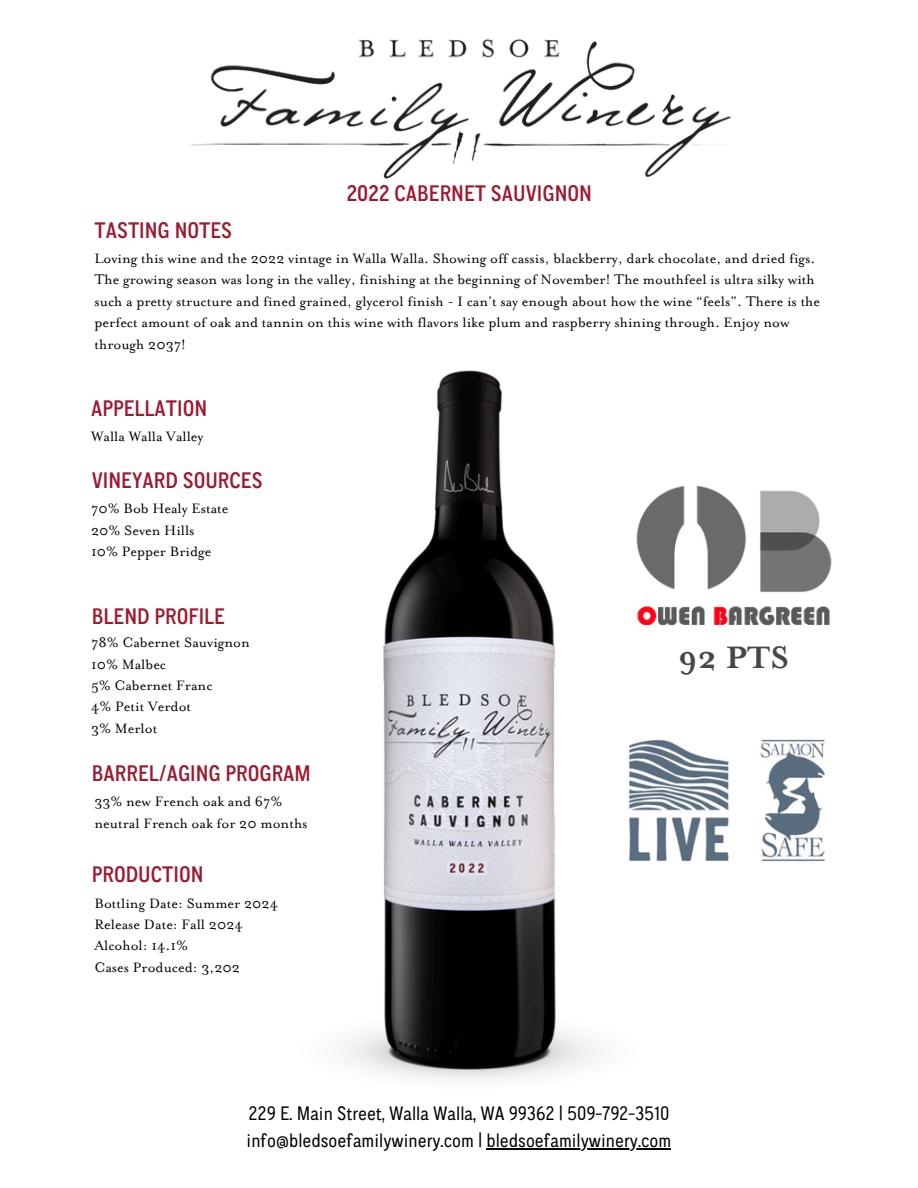
<style>
.page{position:relative;width:918px;height:1188px;background:#fff}
.page>*{position:absolute;margin:0;border:0;box-sizing:border-box;transform-origin:0 0}
.t1{font:700 36px "Mrs Eaves";color:#47464a}
.t2{font:500 22.5px "CA Normal";color:#9c1b30}
.t3{font:19.5px/27px "CA Normal";color:#000}
.t4{font:15.75px/21.3px "Mrs Eaves Roman";color:#000}
</style>
<div class="page">
<img style="left:191px;top:38px;width:540px;height:141px">
<img style="left:344px;top:370px;width:250px;height:710px">
<img style="left:628px;top:739px;width:197px;height:123px">
<hr style="left:486px;top:1148px;width:185px;height:1px;background:#000">
<img style="left:636px;top:485px;width:196px;height:141px">
<p class="t2" style="left:346px;top:184px;width:247px">2022 CABERNET SAUVIGNON</p>
<p class="t2" style="left:95px;top:221px;width:139px">TASTING NOTES</p>
<p class="t4" style="left:95px;top:250px;width:727px">Loving this wine and the 2022 vintage in Walla Walla. Showing off cassis, blackberry, dark chocolate, and dried figs.<br>The growing season was long in the valley, finishing at the beginning of November! The mouthfeel is ultra silky with such a pretty structure and fined grained, glycerol finish - I can’t say enough about how the wine “feels”. There is the perfect amount of oak and tannin on this wine with flavors like plum and raspberry shining through. Enjoy now through 2037!</p>
<h2 class="t2" style="left:91px;top:399px;width:118px">APPELLATION</h2>
<p class="t4" style="left:91px;top:427px;width:114px">Walla Walla Valley</p>
<h2 class="t2" style="left:92px;top:471px;width:172px">VINEYARD SOURCES</h2>
<p class="t4" style="left:91px;top:500px;width:139px">70% Bob Healy Estate</p>
<p class="t4" style="left:91px;top:521px;width:105px">20% Seven Hills</p>
<p class="t4" style="left:91px;top:542px;width:122px">10% Pepper Bridge</p>
<p class="t2" style="left:92px;top:607px;width:135px">BLEND PROFILE</p>
<h2 class="t4" style="left:91px;top:634px;width:160px">78% Cabernet Sauvignon</h2>
<p class="t4" style="left:91px;top:655px;width:77px">10% Malbec</p>
<p class="t4" style="left:91px;top:677px;width:123px">5% Cabernet Franc</p>
<p class="t4" style="left:91px;top:698px;width:102px">4% Petit Verdot</p>
<p class="t4" style="left:91px;top:719px;width:68px">3% Merlot</p>
<p class="t2" style="left:92px;top:764px;width:221px">BARREL/AGING PROGRAM</p>
<h1 class="t4" style="left:95px;top:793px;width:215px">33% new French oak and 67% neutral French oak for 20 months</h1>
<p class="t2" style="left:92px;top:865px;width:113px">PRODUCTION</p>
<h2 class="t4" style="left:95px;top:894px;width:185px">Bottling Date: Summer 2024</h2>
<p class="t4" style="left:95px;top:916px;width:150px">Release Date: Fall 2024</p>
<h2 class="t4" style="left:95px;top:937px;width:95px">Alcohol: 14.1%</h2>
<p class="t4" style="left:95px;top:958px;width:147px">Cases Produced: 3,202</p>
<h1 class="t1" style="left:678px;top:646px;width:112px">92 PTS</h1>
<p class="t3" style="left:247px;top:1100px;width:426px">229 E. Main Street, Walla Walla, WA 99362 | 509-792-3510 info@bledsoefamilywinery.com | bledsoefamilywinery.com</p>
</div>
